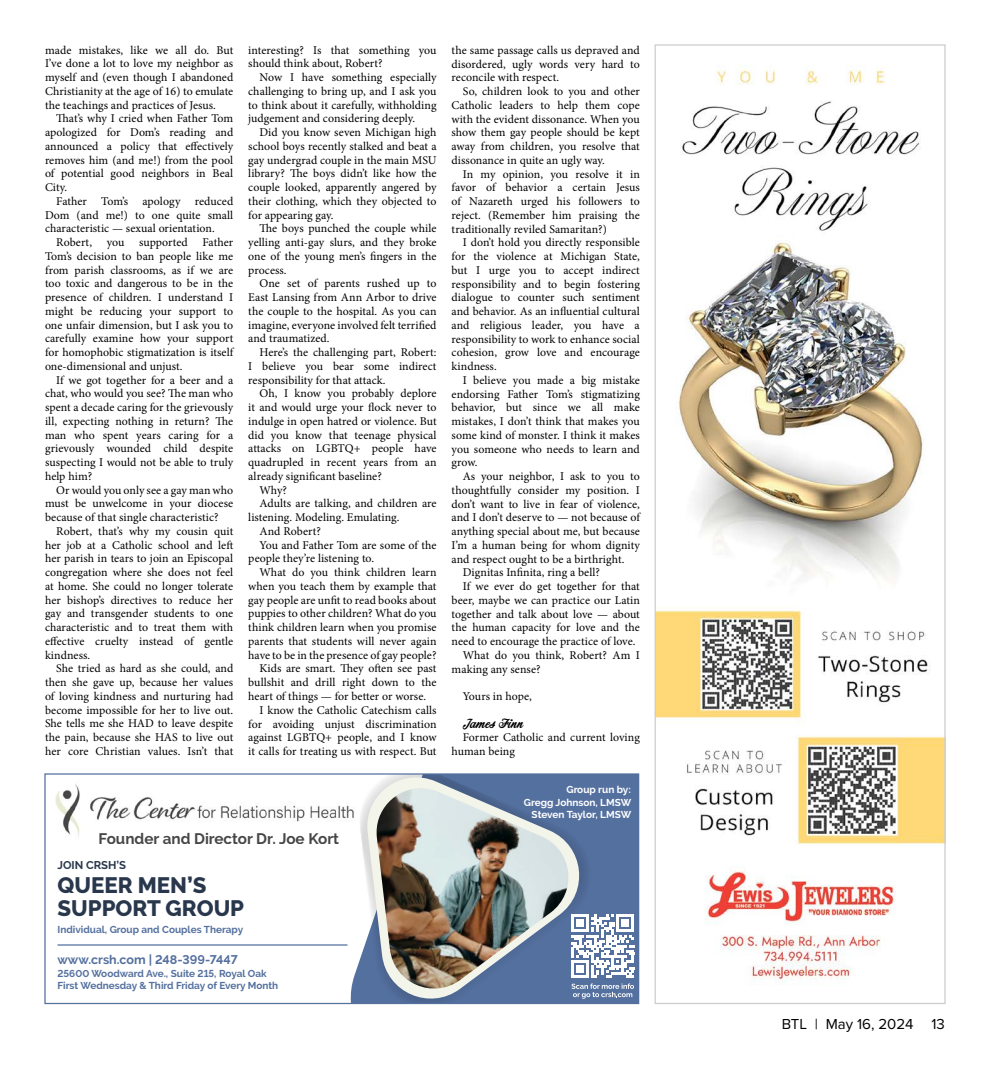
<style>
.page{position:relative;width:990px;height:1080px;background:#fff}
.page>*{position:absolute;margin:0;border:0;box-sizing:border-box;transform-origin:0 0}
.t1{font:800 22.25px/22.5px "Raleway";color:#29374c}
.t2{font:700 15.25px "Raleway";color:#474747}
.t3{font:15px "Proxima Nova";color:#000}
.t4{font:700 12.5px "Raleway";color:#54709f}
.t5{font:11.88px/13.8px "Minion Pro";letter-spacing:.005em;color:#000;text-align:justify}
.t6{font:11.88px "Corner Store JF";letter-spacing:.005em;color:#000}
.t7{font:700 11.25px "Raleway";color:#29374c}
.t8{font:700 10px/12.5px "Raleway";color:#54709f}
.t9{font:700 10px/12.5px "Raleway";color:#fff;text-align:right}
</style>
<div class="page">
<svg style="left:350px;top:775px;width:287px;height:227px;fill:#54709f"></svg>
<svg style="left:363px;top:775px;width:227px;height:227px;fill:#54709f"></svg>
<img style="left:374px;top:788px;width:204px;height:212px">
<img style="left:55px;top:782px;width:305px;height:59px">
<svg style="left:571px;top:915px;width:63px;height:84px"></svg>
<hr style="left:571px;top:975px;width:18px;height:3px;background:#fff">
<div style="left:576px;top:965px;width:8px;height:7px;background:#fff"></div>
<hr style="left:58px;top:944px;width:290px;height:2px;background:#54709f">
<div style="left:44px;top:773px;width:595px;height:231px;border:1px solid #54709f"></div>
<img style="left:657px;top:65px;width:287px;height:920px">
<p class="t5" style="left:45px;top:43px;width:190px">made mistakes, like we all do. But I’ve done a lot to love my neighbor as myself and (even though I abandoned Christianity at the age of 16) to emulate the teachings and practices of Jesus.</p>
<p class="t5" style="left:45px;top:112px;width:190px;text-indent:11px">That’s why I cried when Father Tom apologized for Dom’s reading and announced a policy that effectively removes him (and me!) from the pool of potential good neighbors in Beal City.</p>
<p class="t5" style="left:45px;top:194px;width:190px;text-indent:11px">Father Tom’s apology reduced Dom (and me!) to one quite small characteristic — sexual orientation.</p>
<p class="t5" style="left:45px;top:236px;width:190px;text-indent:11px">Robert, you supported Father Tom’s decision to ban people like me from parish classrooms, as if we are too toxic and dangerous to be in the presence of children. I understand I might be reducing your support to one unfair dimension, but I ask you to carefully examine how your support for homophobic stigmatization is itself one-dimensional and unjust.</p>
<p class="t5" style="left:45px;top:373px;width:190px;text-indent:11px">If we got together for a beer and a chat, who would you see? The man who spent a decade caring for the grievously ill, expecting nothing in return? The man who spent years caring for a grievously wounded child despite suspecting I would not be able to truly help him?</p>
<p class="t5" style="left:45px;top:483px;width:190px;text-indent:11px">Or would you only see a gay man who must be unwelcome in your diocese because of that single characteristic?</p>
<p class="t5" style="left:45px;top:524px;width:190px;text-indent:11px">Robert, that’s why my cousin quit her job at a Catholic school and left her parish in tears to join an Episcopal congregation where she does not feel at home. She could no longer tolerate her bishop’s directives to reduce her gay and transgender students to one characteristic and to treat them with effective cruelty instead of gentle kindness.</p>
<p class="t5" style="left:45px;top:662px;width:190px;text-indent:11px">She tried as hard as she could, and then she gave up, because her values of loving kindness and nurturing had become impossible for her to live out.<br>She tells me she HAD to leave despite the pain, because she HAS to live out her core Christian values. Isn’t that</p>
<p class="t5" style="left:248px;top:43px;width:190px">interesting? Is that something you should think about, Robert?</p>
<p class="t5" style="left:248px;top:71px;width:190px;text-indent:11px">Now I have something especially challenging to bring up, and I ask you to think about it carefully, withholding judgement and considering deeply.</p>
<p class="t5" style="left:248px;top:126px;width:190px;text-indent:11px">Did you know seven Michigan high school boys recently stalked and beat a gay undergrad couple in the main MSU library? The boys didn’t like how the couple looked, apparently angered by their clothing, which they objected to for appearing gay.</p>
<p class="t5" style="left:248px;top:222px;width:190px;text-indent:11px">The boys punched the couple while yelling anti-gay slurs, and they broke one of the young men’s fingers in the process.</p>
<p class="t5" style="left:248px;top:277px;width:190px;text-indent:11px">One set of parents rushed up to East Lansing from Ann Arbor to drive the couple to the hospital. As you can imagine, everyone involved felt terrified and traumatized.</p>
<p class="t5" style="left:248px;top:346px;width:190px;text-indent:11px">Here’s the challenging part, Robert:<br>I believe you bear some indirect responsibility for that attack.</p>
<p class="t5" style="left:260px;top:387px;width:179px">Oh, I know you probably deplore</p>
<p class="t5" style="left:248px;top:401px;width:190px">it and would urge your flock never to</p>
<p class="t5" style="left:248px;top:414px;width:190px">indulge in open hatred or violence. But</p>
<p class="t5" style="left:248px;top:428px;width:190px">did you know that teenage physical</p>
<p class="t5" style="left:248px;top:442px;width:190px">attacks on LGBTQ+ people have</p>
<p class="t5" style="left:248px;top:456px;width:190px">quadrupled in recent years from an</p>
<p class="t5" style="left:248px;top:469px;width:135px">already significant baseline?</p>
<p class="t5" style="left:260px;top:483px;width:29px">Why?</p>
<p class="t5" style="left:260px;top:497px;width:179px">Adults are talking, and children are</p>
<p class="t5" style="left:248px;top:511px;width:153px">listening. Modeling. Emulating.</p>
<p class="t5" style="left:260px;top:524px;width:63px">And Robert?</p>
<p class="t5" style="left:260px;top:538px;width:179px">You and Father Tom are some of the</p>
<p class="t5" style="left:248px;top:552px;width:127px">people they’re listening to.</p>
<p class="t5" style="left:260px;top:566px;width:179px">What do you think children learn</p>
<p class="t5" style="left:248px;top:579px;width:190px">when you teach them by example that</p>
<p class="t5" style="left:248px;top:593px;width:190px">gay people are unfit to read books about</p>
<p class="t5" style="left:248px;top:607px;width:190px">puppies to other children? What do you</p>
<p class="t5" style="left:248px;top:621px;width:190px">think children learn when you promise</p>
<p class="t5" style="left:248px;top:634px;width:190px">parents that students will never again</p>
<p class="t5" style="left:248px;top:648px;width:190px">have to be in the presence of gay people?</p>
<p class="t5" style="left:260px;top:662px;width:179px">Kids are smart. They often see past</p>
<p class="t5" style="left:248px;top:676px;width:190px">bullshit and drill right down to the</p>
<p class="t5" style="left:248px;top:689px;width:179px">heart of things — for better or worse.</p>
<p class="t5" style="left:260px;top:703px;width:179px">I know the Catholic Catechism calls</p>
<p class="t5" style="left:248px;top:717px;width:190px">for avoiding unjust discrimination</p>
<p class="t5" style="left:248px;top:731px;width:190px">against LGBTQ+ people, and I know</p>
<p class="t5" style="left:248px;top:744px;width:190px">it calls for treating us with respect. But</p>
<p class="t2" style="left:99px;top:830px;width:242px">Founder and Director Dr. Joe Kort</p>
<p class="t7" style="left:57px;top:859px;width:70px">JOIN CRSH’S</p>
<h1 class="t1" style="left:58px;top:874px;width:188px">QUEER MEN’S<br>SUPPORT GROUP</h1>
<p class="t8" style="left:58px;top:924px;width:187px">Individual, Group and Couples Therapy</p>
<p class="t4" style="left:58px;top:953px;width:182px">www.crsh.com | 248-399-7447</p>
<p class="t8" style="left:58px;top:967px;width:222px">25600 Woodward Ave., Suite 215, Royal Oak<br>First Wednesday &amp; Third Friday of Every Month</p>
<p class="t5" style="left:452px;top:43px;width:190px">the same passage calls us depraved and disordered, ugly words very hard to reconcile with respect.</p>
<p class="t5" style="left:452px;top:84px;width:190px;text-indent:11px">So, children look to you and other Catholic leaders to help them cope with the evident dissonance. When you show them gay people should be kept away from children, you resolve that dissonance in quite an ugly way.</p>
<p class="t5" style="left:452px;top:167px;width:190px;text-indent:11px">In my opinion, you resolve it in favor of behavior a certain Jesus of Nazareth urged his followers to reject. (Remember him praising the traditionally reviled Samaritan?)</p>
<p class="t5" style="left:452px;top:236px;width:190px;text-indent:11px">I don’t hold you directly responsible for the violence at Michigan State, but I urge you to accept indirect responsibility and to begin fostering dialogue to counter such sentiment and behavior. As an influential cultural and religious leader, you have a responsibility to work to enhance social cohesion, grow love and encourage kindness.</p>
<p class="t5" style="left:452px;top:373px;width:190px;text-indent:11px">I believe you made a big mistake endorsing Father Tom’s stigmatizing behavior, but since we all make mistakes, I don’t think that makes you some kind of monster. I think it makes you someone who needs to learn and grow.</p>
<p class="t5" style="left:463px;top:469px;width:179px">As your neighbor, I ask to you to</p>
<p class="t5" style="left:452px;top:483px;width:190px">thoughtfully consider my position. I</p>
<p class="t5" style="left:452px;top:497px;width:190px">don’t want to live in fear of violence,</p>
<p class="t5" style="left:452px;top:511px;width:190px">and I don’t deserve to — not because of</p>
<p class="t5" style="left:452px;top:524px;width:190px">anything special about me, but because</p>
<p class="t5" style="left:452px;top:538px;width:190px">I’m a human being for whom dignity</p>
<p class="t5" style="left:452px;top:552px;width:174px">and respect ought to be a birthright.</p>
<p class="t5" style="left:463px;top:566px;width:139px">Dignitas Infinita, ring a bell?</p>
<p class="t5" style="left:463px;top:579px;width:179px">If we ever do get together for that</p>
<p class="t5" style="left:452px;top:593px;width:190px">beer, maybe we can practice our Latin</p>
<p class="t5" style="left:452px;top:607px;width:190px">together and talk about love — about</p>
<p class="t5" style="left:452px;top:621px;width:190px">the human capacity for love and the</p>
<p class="t5" style="left:452px;top:634px;width:185px">need to encourage the practice of love.</p>
<p class="t5" style="left:463px;top:648px;width:179px">What do you think, Robert? Am I</p>
<p class="t5" style="left:452px;top:662px;width:91px">making any sense?</p>
<p class="t5" style="left:463px;top:689px;width:71px">Yours in hope,</p>
<p class="t6" style="left:463px;top:715px;width:61px">James Finn</p>
<p class="t5" style="left:452px;top:731px;width:190px;text-indent:11px">Former Catholic and current loving human being</p>
<p class="t9" style="left:524px;top:783px;width:109px">Group run by:<br>Gregg Johnson, LMSW<br>Steven Taylor, LMSW</p>
<p class="t3" style="left:782px;top:1013px;width:165px">BTL | May 16, 2024 13</p>
</div>
